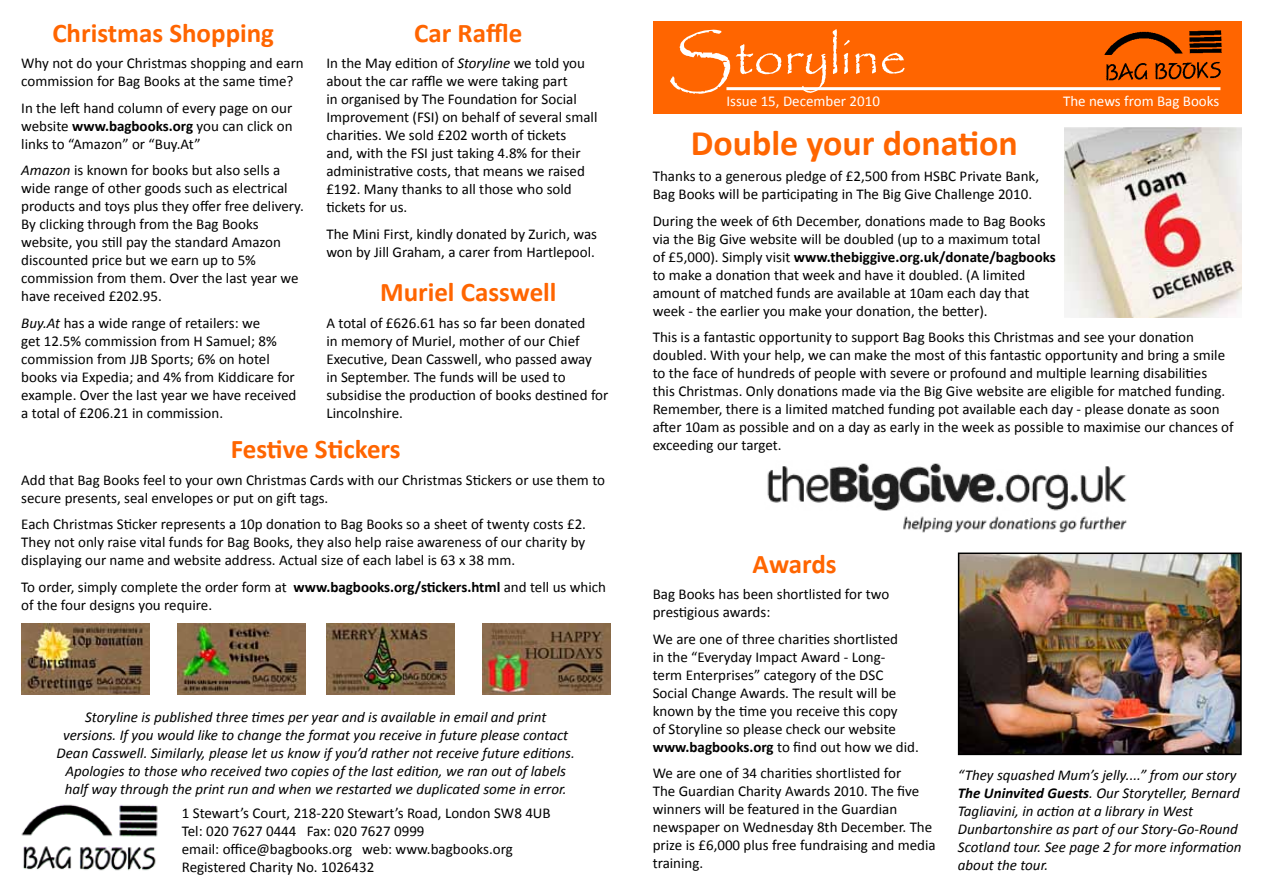
<style>
.page{position:relative;width:1263px;height:893px;background:#fff}
.page>*{position:absolute;margin:0;border:0;box-sizing:border-box;transform-origin:0 0}
.t1{font:54px "Papyrus";color:#fff}
.t2{font:700 36px "Calibri";color:#ff6500}
.t3{font:700 27px "Calibri";color:#ff6500}
.t4{font:15px/18px "Calibri";color:#000}
.t5{font:italic 15px/18px "Calibri";color:#000;text-align:center}
.t6{font:15px "Calibri";color:#fff}
.s1{font-style:italic}
.s2{font-weight:700}
.s3{font-size:66px}
</style>
<div class="page">
<div style="left:653px;top:21px;width:589px;height:92px;background:#ff6500"></div>
<img style="left:21px;top:804px;width:137px;height:67px">
<hr style="left:726px;top:87px;width:494px;height:3px;background:#fff">
<img style="left:1104px;top:30px;width:118px;height:51px">
<img style="left:1064px;top:128px;width:178px;height:190px">
<img style="left:961px;top:555px;width:278px;height:197px">
<div style="left:958px;top:552px;width:284px;height:203px;border:2px solid #000"></div>
<img style="left:326px;top:624px;width:128px;height:70px">
<img style="left:177px;top:624px;width:128px;height:70px">
<img style="left:482px;top:624px;width:128px;height:70px">
<img style="left:21px;top:624px;width:128px;height:70px">
<img style="left:767px;top:463px;width:360px;height:69px">
<h3 class="t3" style="left:414px;top:16px;width:109px">Car Raffle</h3>
<p class="t4" style="left:326px;top:53px;width:273px">In the May edition of <span class="s1">Storyline</span> we told you about the car raffle we were taking part<br>in organised by The Foundation for Social Improvement (FSI) on behalf of several small charities. We sold £202 worth of tickets<br>and, with the FSI just taking 4.8% for their administrative costs, that means we raised £192. Many thanks to all those who sold tickets for us.</p>
<p class="t4" style="left:326px;top:224px;width:272px">The Mini First, kindly donated by Zurich, was won by Jill Graham, a carer from Hartlepool.</p>
<h3 class="t3" style="left:52px;top:16px;width:223px">Christmas Shopping</h3>
<p class="t4" style="left:21px;top:53px;width:284px">Why not do your Christmas shopping and earn commission for Bag Books at the same time?</p>
<p class="t4" style="left:21px;top:98px;width:273px;text-align:justify">In the left hand column of every page on our website <span class="s2">www.bagbooks.org</span> you can click on links to “Amazon” or “Buy.At”</p>
<p class="t4" style="left:21px;top:160px;width:284px"><span class="s1">Amazon</span> is known for books but also sells a wide range of other goods such as electrical products and toys plus they offer free delivery.<br>By clicking through from the Bag Books website, you still pay the standard Amazon discounted price but we earn up to 5% commission from them. Over the last year we have received £202.95.</p>
<p class="t4" style="left:21px;top:313px;width:277px"><span class="s1">Buy.At</span> has a wide range of retailers: we<br>get 12.5% commission from H Samuel; 8% commission from JJB Sports; 6% on hotel books via Expedia; and 4% from Kiddicare for example. Over the last year we have received a total of £206.21 in commission.</p>
<h3 class="t3" style="left:231px;top:432px;width:171px">Festive Stickers</h3>
<p class="t4" style="left:21px;top:470px;width:585px">Add that Bag Books feel to your own Christmas Cards with our Christmas Stickers or use them to secure presents, seal envelopes or put on gift tags.</p>
<p class="t4" style="left:21px;top:514px;width:566px;text-align:justify">Each Christmas Sticker represents a 10p donation to Bag Books so a sheet of twenty costs £2.<br>They not only raise vital funds for Bag Books, they also help raise awareness of our charity by displaying our name and website address. Actual size of each label is 63 x 38 mm.</p>
<p class="t4" style="left:21px;top:577px;width:586px">To order, simply complete the order form at <span class="s2">www.bagbooks.org/stickers.html</span> and tell us which of the four designs you require.</p>
<h3 class="t3" style="left:380px;top:275px;width:178px">Muriel Casswell</h3>
<p class="t4" style="left:326px;top:313px;width:284px">A total of £626.61 has so far been donated<br>in memory of Muriel, mother of our Chief Executive, Dean Casswell, who passed away<br>in September. The funds will be used to subsidise the production of books destined for Lincolnshire.</p>
<p class="t5" style="left:57px;top:707px;width:520px">Storyline is published three times per year and is available in email and print<br>versions. If you would like to change the format you receive in future please contact Dean Casswell. Similarly, please let us know if you’d rather not receive future editions.<br>Apologies to those who received two copies of the last edition, we ran out of labels half way through the print run and when we restarted we duplicated some in error.</p>
<p class="t4" style="left:182px;top:803px;width:370px">1 Stewart’s Court, 218-220 Stewart’s Road, London SW8 4UB Tel: 020 7627 0444 Fax: 020 7627 0999<br>email: office@bagbooks.org web: www.bagbooks.org Registered Charity No. 1026432</p>
<h1 class="t1" style="left:669px;top:24px;width:240px"><span class="s3">S</span>toryline</h1>
<p class="t6" style="left:726px;top:92px;width:155px">Issue 15, December 2010</p>
<p class="t6" style="left:1063px;top:92px;width:158px">The news from Bag Books</p>
<h2 class="t2" style="left:691px;top:120px;width:329px">Double your donation</h2>
<p class="t4" style="left:653px;top:166px;width:388px">Thanks to a generous pledge of £2,500 from HSBC Private Bank,<br>Bag Books will be participating in The Big Give Challenge 2010.</p>
<p class="t4" style="left:653px;top:211px;width:404px">During the week of 6th December, donations made to Bag Books via the Big Give website will be doubled (up to a maximum total of £5,000). Simply visit <span class="s2">www.thebiggive.org.uk/donate/bagbooks </span>to make a donation that week and have it doubled. (A limited amount of matched funds are available at 10am each day that week - the earlier you make your donation, the better).</p>
<p class="t4" style="left:653px;top:327px;width:582px">This is a fantastic opportunity to support Bag Books this Christmas and see your donation doubled. With your help, we can make the most of this fantastic opportunity and bring a smile to the face of hundreds of people with severe or profound and multiple learning disabilities<br>this Christmas. Only donations made via the Big Give website are eligible for matched funding.<br>Remember, there is a limited matched funding pot available each day - please donate as soon after 10am as possible and on a day as early in the week as possible to maximise our chances of exceeding our target.</p>
<h3 class="t3" style="left:753px;top:547px;width:86px">Awards</h3>
<p class="t4" style="left:653px;top:585px;width:238px">Bag Books has been shortlisted for two prestigious awards:</p>
<p class="t4" style="left:653px;top:629px;width:268px">We are one of three charities shortlisted<br>in the “Everyday Impact Award - Long-<br>term Enterprises” category of the DSC Social Change Awards. The result will be known by the time you receive this copy<br>of Storyline so please check our website <span class="s2">www.bagbooks.org</span> to find out how we did.</p>
<p class="t4" style="left:653px;top:764px;width:284px">We are one of 34 charities shortlisted for<br>The Guardian Charity Awards 2010. The five winners will be featured in the Guardian newspaper on Wednesday 8th December. The prize is £6,000 plus free fundraising and media training.</p>
<p class="t5" style="left:958px;top:765px;width:285px;text-align:left">“They squashed Mum’s jelly....” from our story <span class="s2">The Uninvited Guests</span>. Our Storyteller, Bernard Tagliavini, in action at a library in West Dunbartonshire as part of our Story-Go-Round Scotland tour. See page 2 for more information about the tour.</p>
</div>
